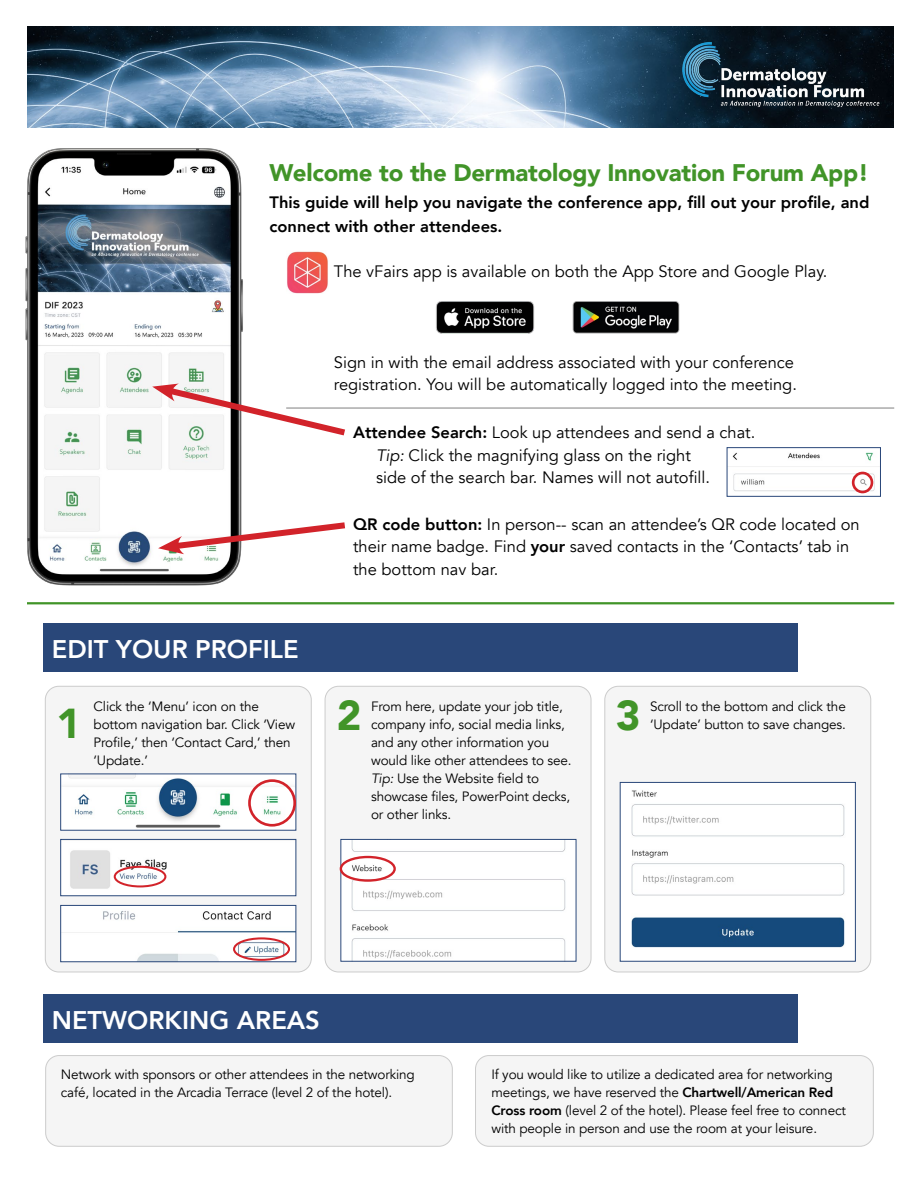
<style>
.page{position:relative;width:918px;height:1188px;background:#fff}
.page>*{position:absolute;margin:0;border:0;box-sizing:border-box;transform-origin:0 0}
.t1{font:900 41.7px "Avenir";color:#419428}
.t2{font:800 25.5px "Avenir";color:#fff}
.t3{font:900 24px "Avenir";letter-spacing:-.01em;color:#419428}
.t4{font:16.5px/22.5px "Avenir";color:#000}
.t5{font:800 16.5px/24px "Avenir";color:#000}
.t6{font:13.5px/18px "Avenir";letter-spacing:-.01em;color:#000}
.s1{font-weight:800}
.s2{font-style:italic}
</style>
<div class="page">
<img style="left:27px;top:26px;width:866px;height:102px">
<img style="left:676px;top:37px;width:209px;height:74px">
<img style="left:25px;top:148px;width:218px;height:438px">
<hr style="left:27px;top:602px;width:867px;height:2px;background:#419428">
<hr style="left:286px;top:407px;width:608px;height:2px;background:#aaa">
<img style="left:287px;top:251px;width:41px;height:42px">
<img style="left:572px;top:301px;width:108px;height:33px">
<img style="left:436px;top:301px;width:99px;height:33px">
<svg style="left:152px;top:383px;width:200px;height:57px"></svg>
<svg style="left:158px;top:519px;width:187px;height:35px"></svg>
<div style="left:43px;top:624px;width:754px;height:48px;background:#294779"></div>
<div style="left:43px;top:994px;width:754px;height:48px;background:#294779"></div>
<div style="left:45px;top:686px;width:266px;height:286px;background:#f5f5f5;border-radius:14px"></div>
<div style="left:45px;top:686px;width:266px;height:286px;border:1px solid #ccc;border-radius:14px"></div>
<div style="left:46px;top:1056px;width:406px;height:90px;background:#f5f5f5;border-radius:13px"></div>
<div style="left:45px;top:1055px;width:408px;height:91px;border:1px solid #ccc;border-radius:13px"></div>
<div style="left:476px;top:1056px;width:397px;height:90px;background:#f5f5f5;border-radius:14px"></div>
<div style="left:475px;top:1055px;width:399px;height:91px;border:1px solid #ccc;border-radius:14px"></div>
<div style="left:325px;top:686px;width:266px;height:286px;background:#f5f5f5;border-radius:14px"></div>
<div style="left:325px;top:686px;width:266px;height:286px;border:1px solid #ccc;border-radius:14px"></div>
<div style="left:605px;top:686px;width:266px;height:286px;background:#f5f5f5;border-radius:14px"></div>
<div style="left:605px;top:686px;width:266px;height:286px;border:1px solid #ccc;border-radius:14px"></div>
<img style="left:75px;top:778px;width:219px;height:50px">
<div style="left:60px;top:774px;width:236px;height:57px;border:1px solid #294779"></div>
<div style="left:248px;top:779px;width:48px;height:48px;border:3px solid #d2232a;border-radius:50%"></div>
<img style="left:70px;top:850px;width:97px;height:39px">
<div style="left:60px;top:839px;width:236px;height:57px;border:1px solid #294779"></div>
<div style="left:114px;top:866px;width:52px;height:21px;border:2px solid #d2232a;border-radius:50%"></div>
<img style="left:103px;top:911px;width:191px;height:49px">
<div style="left:60px;top:905px;width:236px;height:57px;border:1px solid #294779"></div>
<div style="left:233px;top:937px;width:57px;height:24px;border:2px solid #d2232a;border-radius:50%"></div>
<img style="left:343px;top:841px;width:222px;height:119px">
<div style="left:341px;top:839px;width:235px;height:123px;border:1px solid #294779"></div>
<div style="left:340px;top:856px;width:56px;height:26px;border:2px solid #d2232a;border-radius:50%"></div>
<img style="left:631px;top:790px;width:214px;height:158px">
<div style="left:620px;top:782px;width:236px;height:180px;border:1px solid #294779"></div>
<img style="left:729px;top:452px;width:150px;height:42px">
<div style="left:727px;top:447px;width:154px;height:50px;border:1px solid #294779"></div>
<div style="left:852px;top:472px;width:21px;height:21px;border:3px solid #d2232a;border-radius:50%"></div>
<h3 class="t3" style="left:270px;top:152px;width:601px">Welcome to the Dermatology Innovation Forum App!</h3>
<p class="t5" style="left:270px;top:190px;width:601px">This guide will help you navigate the conference app, fill out your profile, and connect with other attendees.</p>
<p class="t4" style="left:334px;top:260px;width:495px">The vFairs app is available on both the App Store and Google Play.</p>
<p class="t4" style="left:334px;top:351px;width:465px">Sign in with the email address associated with your conference registration. You will be automatically logged into the meeting.</p>
<h2 class="t2" style="left:52px;top:629px;width:248px">EDIT YOUR PROFILE</h2>
<p class="t4" style="left:376px;top:422px;width:381px;text-indent:-23px"><span class="s1">Attendee Search:</span> Look up attendees and send a chat.<br><span class="s2">Tip:</span> Click the magnifying glass on the right<br>side of the search bar. Names will not autofill.</p>
<p class="t4" style="left:353px;top:513px;width:508px"><span class="s1">QR code button:</span> In person-- scan an attendee’s QR code located on their name badge. Find <span class="s1">your</span> saved contacts in the ‘Contacts’ tab in the bottom nav bar.</p>
<h1 class="t1" style="left:56px;top:687px;width:26px">1</h1>
<h1 class="t1" style="left:337px;top:680px;width:26px">2</h1>
<h1 class="t1" style="left:616px;top:680px;width:26px">3</h1>
<p class="t6" style="left:94px;top:698px;width:203px">Click the ‘Menu’ icon on the bottom navigation bar. Click ‘View<br>Profile,’ then ‘Contact Card,’ then ‘Update.’</p>
<p class="t6" style="left:371px;top:698px;width:202px">From here, update your job title, company info, social media links, and any other information you would like other attendees to see.<br><span class="s2">Tip:</span> Use the Website field to showcase files, PowerPoint decks, or other links.</p>
<p class="t6" style="left:650px;top:698px;width:197px">Scroll to the bottom and click the ‘Update’ button to save changes.</p>
<h2 class="t2" style="left:52px;top:1000px;width:270px">NETWORKING AREAS</h2>
<p class="t6" style="left:61px;top:1065px;width:355px">Network with sponsors or other attendees in the networking café, located in the Arcadia Terrace (level 2 of the hotel).</p>
<p class="t6" style="left:491px;top:1065px;width:356px">If you would like to utilize a dedicated area for networking meetings, we have reserved the <span class="s1">Chartwell/American Red Cross room</span> (level 2 of the hotel). Please feel free to connect with people in person and use the room at your leisure.</p>
</div>
